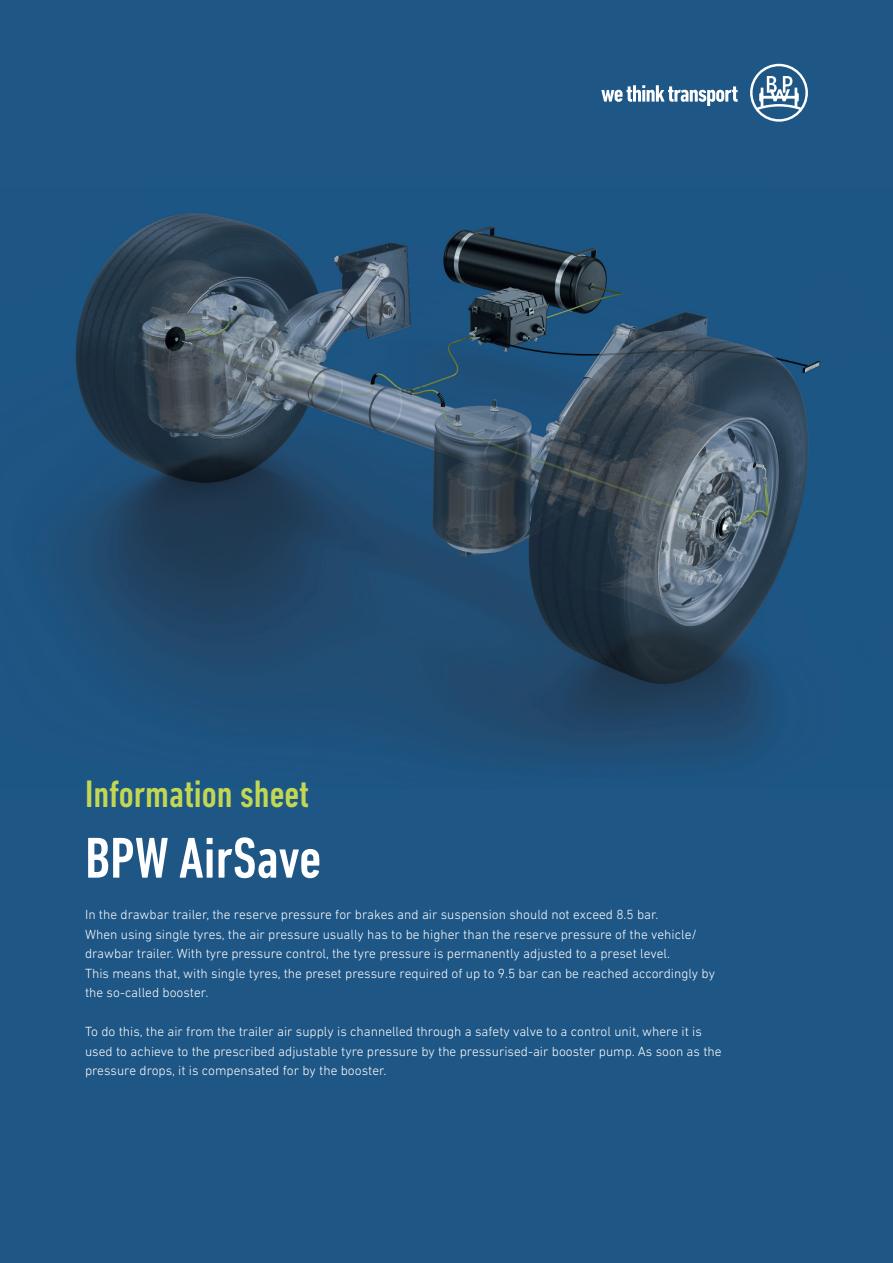
<style>
.page{position:relative;width:893px;height:1263px;background:#1e5685}
.page>*{position:absolute;margin:0;border:0;box-sizing:border-box;transform-origin:0 0}
.t1{font:500 condensed 58.5px "DIN Next LT Pro";color:#fff}
.t2{font:500 condensed 39px "DIN Next LT Pro";color:#c2d853}
.t3{font:300 13.5px/19.5px "DIN Next LT Pro";color:#fff}
</style>
<div class="page">
<svg style="left:601px;top:85px;width:137px;height:21px"></svg>
<svg style="left:750px;top:64px;width:58px;height:58px"></svg>
<img style="left:52px;top:213px;width:769px;height:552px">
<h2 class="t2" style="left:85px;top:772px;width:226px">Information sheet</h2>
<h1 class="t1" style="left:85px;top:825px;width:238px">BPW AirSave</h1>
<p class="t3" style="left:85px;top:905px;width:631px">In the drawbar trailer, the reserve pressure for brakes and air suspension should not exceed 8.5 bar.<br>When using single tyres, the air pressure usually has to be higher than the reserve pressure of the vehicle/ drawbar trailer. With tyre pressure control, the tyre pressure is permanently adjusted to a preset level.<br>This means that, with single tyres, the preset pressure required of up to 9.5 bar can be reached accordingly by the so-called booster.</p>
<p class="t3" style="left:85px;top:1022px;width:638px">To do this, the air from the trailer air supply is channelled through a safety valve to a control unit, where it is used to achieve to the prescribed adjustable tyre pressure by the pressurised-air booster pump. As soon as the pressure drops, it is compensated for by the booster.</p>
</div>
